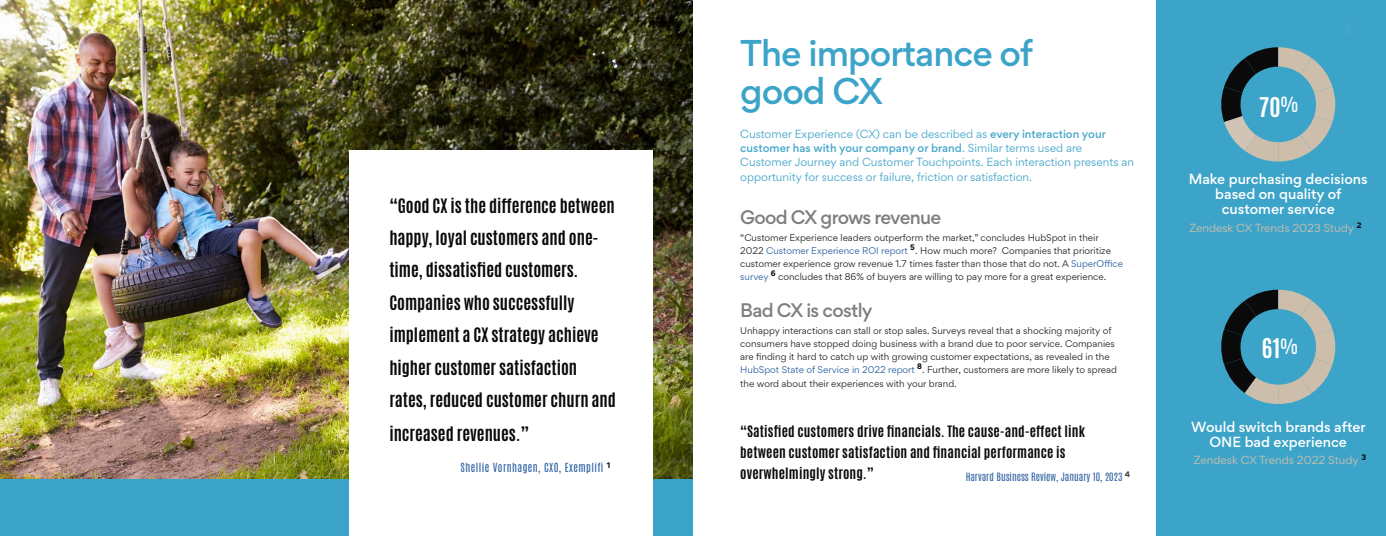
<style>
.page{position:relative;width:1386px;height:536px;background:#fff}
.page>*{position:absolute;margin:0;border:0;box-sizing:border-box;transform-origin:0 0}
.t1{font:500 33.25px/37.6px "Gordita";letter-spacing:-.03em;color:#3ca4c9}
.t2{font:700 22.75px "Antonio";color:#fff}
.t3{font:500 17.5px "Gordita";letter-spacing:-.04em;color:#7c7e81}
.t4{font:700 16.62px/32.4px "Antonio";color:#0b0a0b}
.t5{font:700 13.12px/21px "Antonio";letter-spacing:.01em;color:#0b0a0b}
.t6{font:500 13.12px/14.9px "Gordita";color:#fff;text-align:center}
.t7{font:10.5px/14.3px "Gordita";color:#48a8cb}
.t8{font:10.5px "Gordita";color:#cdbeac}
.t9{font:10.5px "Antonio";letter-spacing:.04em;color:#2f63a2}
.t10{font:9.62px "Antonio";color:#3867a4}
.t11{font:8.75px/13.1px "Gordita";color:#292829}
.t12{font:8.75px "Gordita";color:#2f63a2}
.t13{font:8.66px/13.1px "Gordita";color:#292829}
.t14{font:700 7.17px "Gordita";color:#0b0a0b}
.s1{font-weight:500}
.s2{color:#2f63a2}
</style>
<div class="page">
<div style="left:1156px;top:0;width:230px;height:536px;background:#3ca4c9"></div>
<div style="left:0;top:461px;width:693px;height:75px;background:#3ca4c9"></div>
<svg style="left:1221px;top:289px;width:115px;height:115px"></svg>
<svg style="left:1221px;top:47px;width:115px;height:114px"></svg>
<img style="left:0;top:0;width:693px;height:478px">
<div style="left:349px;top:151px;width:304px;height:385px;background:#fff"></div>
<h3 class="t4" style="left:389px;top:189px;width:228px">“Good CX is the difference between happy, loyal customers and one&shy;time, dissatisfied customers.<br>Companies who successfully implement a CX strategy achieve higher customer satisfaction rates, reduced customer churn and</h3>
<h3 class="t4" style="left:389px;top:418px;width:141px">increased revenues.”</h3>
<p class="t9" style="left:461px;top:459px;width:151px">Shellie Vornhagen, CXO, Exemplifi <sup>1</sup></p>
<h1 class="t1" style="left:740px;top:34px;width:295px">The importance of good CX</h1>
<p class="t7" style="left:740px;top:126px;width:395px">Customer Experience (CX) can be described as <span class="s1">every interaction your customer has with your company or brand</span>. Similar terms used are Customer Journey and Customer Touchpoints. Each interaction presents an opportunity for success or failure, friction or satisfaction.</p>
<h3 class="t3" style="left:740px;top:204px;width:203px">Good CX grows revenue</h3>
<p class="t13" style="left:740px;top:230px;width:360px">“Customer Experience leaders outperform the market,” concludes HubSpot in their<br>2022 <span class="s2">Customer Experience ROI report</span></p>
<p class="t14" style="left:910px;top:241px;width:6px">5</p>
<p class="t13" style="left:740px;top:243px;width:384px;text-indent:175px">. How much more? Companies that prioritize customer experience grow revenue 1.7 times faster than those that do not. A <span class="s2">SuperOffice survey</span></p>
<p class="t14" style="left:771px;top:267px;width:6px">6</p>
<p class="t13" style="left:778px;top:270px;width:330px">concludes that 86% of buyers are willing to pay more for a great experience.</p>
<h3 class="t3" style="left:740px;top:297px;width:134px">Bad CX is costly</h3>
<p class="t11" style="left:740px;top:324px;width:376px">Unhappy interactions can stall or stop sales. Surveys reveal that a shocking majority of consumers have stopped doing business with a brand due to poor service. Companies are finding it hard to catch up with growing customer expectations, as revealed in the</p>
<p class="t12" style="left:740px;top:363px;width:176px">HubSpot State of Service in 2022 report</p>
<p class="t14" style="left:917px;top:360px;width:6px">8</p>
<p class="t11" style="left:740px;top:363px;width:378px;text-indent:182px">. Further, customers are more likely to spread the word about their experiences with your brand.</p>
<h3 class="t5" style="left:740px;top:420px;width:346px">“Satisfied customers drive financials. The cause-and-effect link between customer satisfaction and financial performance is overwhelmingly strong.”</h3>
<p class="t10" style="left:966px;top:470px;width:166px">Harvard Business Review, January 10, 2023 <sup>4</sup></p>
<h2 class="t2" style="left:1259px;top:89px;width:42px">70<sup>%</sup></h2>
<h3 class="t6" style="left:1189px;top:172px;width:181px">Make purchasing decisions based on quality of customer service</h3>
<p class="t8" style="left:1189px;top:220px;width:174px">Zendesk CX Trends 2023 Study <sup>2</sup></p>
<h2 class="t2" style="left:1262px;top:331px;width:38px">61<sup>%</sup></h2>
<h3 class="t6" style="left:1191px;top:419px;width:176px">Would switch brands after<br>ONE bad experience</h3>
<p class="t8" style="left:1194px;top:452px;width:174px">Zendesk CX Trends 2022 Study <sup>3</sup></p>
</div>
